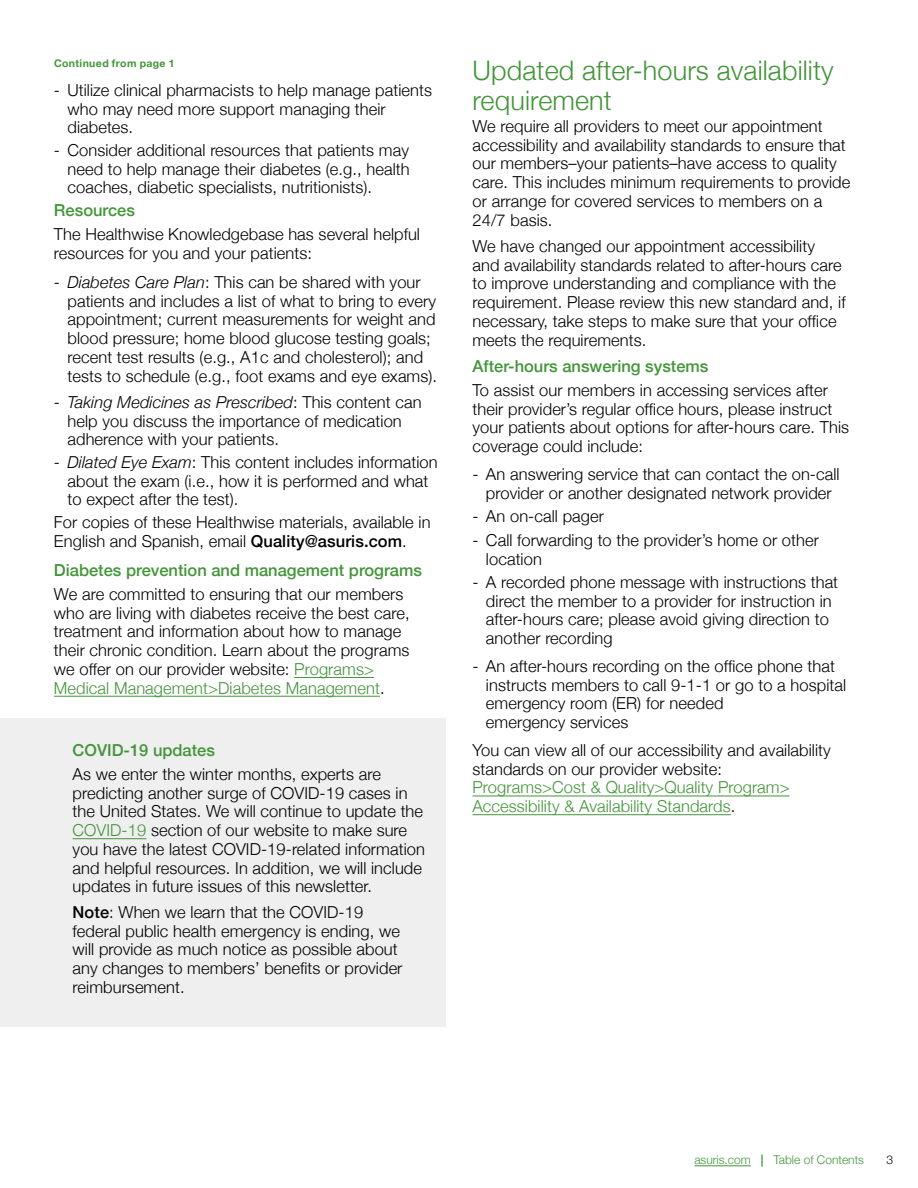
<style>
.page{position:relative;width:918px;height:1188px;background:#fff}
.page>*{position:absolute;margin:0;border:0;box-sizing:border-box;transform-origin:0 0}
.t1{font:300 27px/30px "Helvetica Neue";letter-spacing:.005em;color:#439539}
.t2{font:300 16.5px/18.8px "Helvetica Neue";letter-spacing:.005em;color:#000}
.t3{font:500 16.5px "Helvetica Neue";color:#439539}
.t4{font:300 16.5px/18.8px "Helvetica Neue";letter-spacing:.005em;color:#439539}
.t5{font:300 12px "Helvetica Neue";color:#439539}
.t6{font:300 12px "Helvetica Neue";color:#000}
.t7{font:700 10.5px "Helvetica Neue";letter-spacing:.035em;color:#439539}
.s1{font-style:italic}
.s2{font-weight:500}
.s3{color:#439539}
.s4{color:#000}
</style>
<div class="page">
<hr style="left:694px;top:1165px;width:57px;height:1px;background:#439539">
<hr style="left:294px;top:677px;width:80px;height:1px;background:#439539">
<hr style="left:54px;top:696px;width:326px;height:1px;background:#439539">
<div style="left:0;top:718px;width:446px;height:308px;background:#efeff0"></div>
<hr style="left:73px;top:838px;width:73px;height:1px;background:#439539">
<hr style="left:472px;top:796px;width:318px;height:1px;background:#439539">
<hr style="left:472px;top:814px;width:259px;height:1px;background:#439539">
<p class="t7" style="left:54px;top:55px;width:122px">Continued from page 1</p>
<p class="t2" style="left:67px;top:80px;width:366px;text-indent:-13px">- Utilize clinical pharmacists to help manage patients who may need more support managing their diabetes.</p>
<p class="t2" style="left:67px;top:140px;width:344px;text-align:justify;text-indent:-13px">- Consider additional resources that patients may need to help manage their diabetes (e.g., health coaches, diabetic specialists, nutritionists).</p>
<p class="t3" style="left:54px;top:197px;width:83px">Resources</p>
<p class="t2" style="left:54px;top:224px;width:368px">The Healthwise Knowledgebase has several helpful resources for you and your patients:</p>
<p class="t2" style="left:67px;top:272px;width:371px;text-indent:-13px">- <span class="s1">Diabetes Care Plan</span>: This can be shared with your patients and includes a list of what to bring to every appointment; current measurements for weight and blood pressure; home blood glucose testing goals; recent test results (e.g., A1c and cholesterol); and tests to schedule (e.g., foot exams and eye exams).</p>
<p class="t2" style="left:67px;top:392px;width:356px;text-indent:-13px">- <span class="s1">Taking Medicines as Prescribed</span>: This content can help you discuss the importance of medication adherence with your patients.</p>
<p class="t2" style="left:67px;top:452px;width:372px;text-indent:-13px">- <span class="s1">Dilated Eye Exam</span>: This content includes information about the exam (i.e., how it is performed and what to expect after the test).</p>
<p class="t2" style="left:54px;top:511px;width:378px">For copies of these Healthwise materials, available in<br>English and Spanish, email <span class="s2">Quality@asuris.com</span>.</p>
<p class="t3" style="left:54px;top:557px;width:370px">Diabetes prevention and management programs</p>
<p class="t2" style="left:54px;top:584px;width:357px">We are committed to ensuring that our members who are living with diabetes receive the best care, treatment and information about how to manage their chronic condition. Learn about the programs we offer on our provider website: <span class="s3">Programs&gt; Medical Management&gt;Diabetes Management</span>.</p>
<p class="t3" style="left:73px;top:737px;width:144px">COVID-19 updates</p>
<p class="t2" style="left:73px;top:764px;width:354px">As we enter the winter months, experts are predicting another surge of COVID-19 cases in the United States. We will continue to update the <span class="s3">COVID-19</span> section of our website to make sure you have the latest COVID-19-related information and helpful resources. In addition, we will include updates in future issues of this newsletter.</p>
<p class="t2" style="left:73px;top:902px;width:331px"><span class="s2">Note</span>: When we learn that the COVID-19 federal public health emergency is ending, we will provide as much notice as possible about any changes to members’ benefits or provider reimbursement.</p>
<h1 class="t1" style="left:472px;top:54px;width:363px">Updated after-hours availability requirement</h1>
<p class="t2" style="left:472px;top:116px;width:379px">We require all providers to meet our appointment accessibility and availability standards to ensure that our members–your patients–have access to quality care. This includes minimum requirements to provide or arrange for covered services to members on a 24/7 basis.</p>
<p class="t2" style="left:472px;top:236px;width:375px">We have changed our appointment accessibility and availability standards related to after-hours care to improve understanding and compliance with the requirement. Please review this new standard and, if necessary, take steps to make sure that your office meets the requirements.</p>
<p class="t3" style="left:472px;top:353px;width:237px">After-hours answering systems</p>
<p class="t2" style="left:472px;top:379px;width:378px">To assist our members in accessing services after their provider’s regular office hours, please instruct your patients about options for after-hours care. This coverage could include:</p>
<p class="t2" style="left:472px;top:463px;width:369px;text-align:center">- An answering service that can contact the on-call provider or another designated network provider</p>
<p class="t2" style="left:472px;top:505px;width:133px">- An on-call pager</p>
<p class="t2" style="left:486px;top:529px;width:335px;text-indent:-13px">- Call forwarding to the provider’s home or other location</p>
<p class="t2" style="left:486px;top:571px;width:354px;text-indent:-13px">- A recorded phone message with instructions that direct the member to a provider for instruction in after-hours care; please avoid giving direction to another recording</p>
<p class="t2" style="left:486px;top:655px;width:362px;text-indent:-13px">- An after-hours recording on the office phone that instructs members to call 9-1-1 or go to a hospital emergency room (ER) for needed<br>emergency services</p>
<p class="t2" style="left:472px;top:739px;width:360px">You can view all of our accessibility and availability standards on our provider website:</p>
<p class="t4" style="left:472px;top:777px;width:319px">Programs&gt;Cost &amp; Quality&gt;Quality Program&gt;<br>Accessibility &amp; Availability Standards<span class="s4">.</span></p>
<p class="t5" style="left:694px;top:1150px;width:171px">asuris.com <span class="s2">|</span> Table of Contents</p>
<p class="t6" style="left:886px;top:1150px;width:8px">3</p>
</div>
